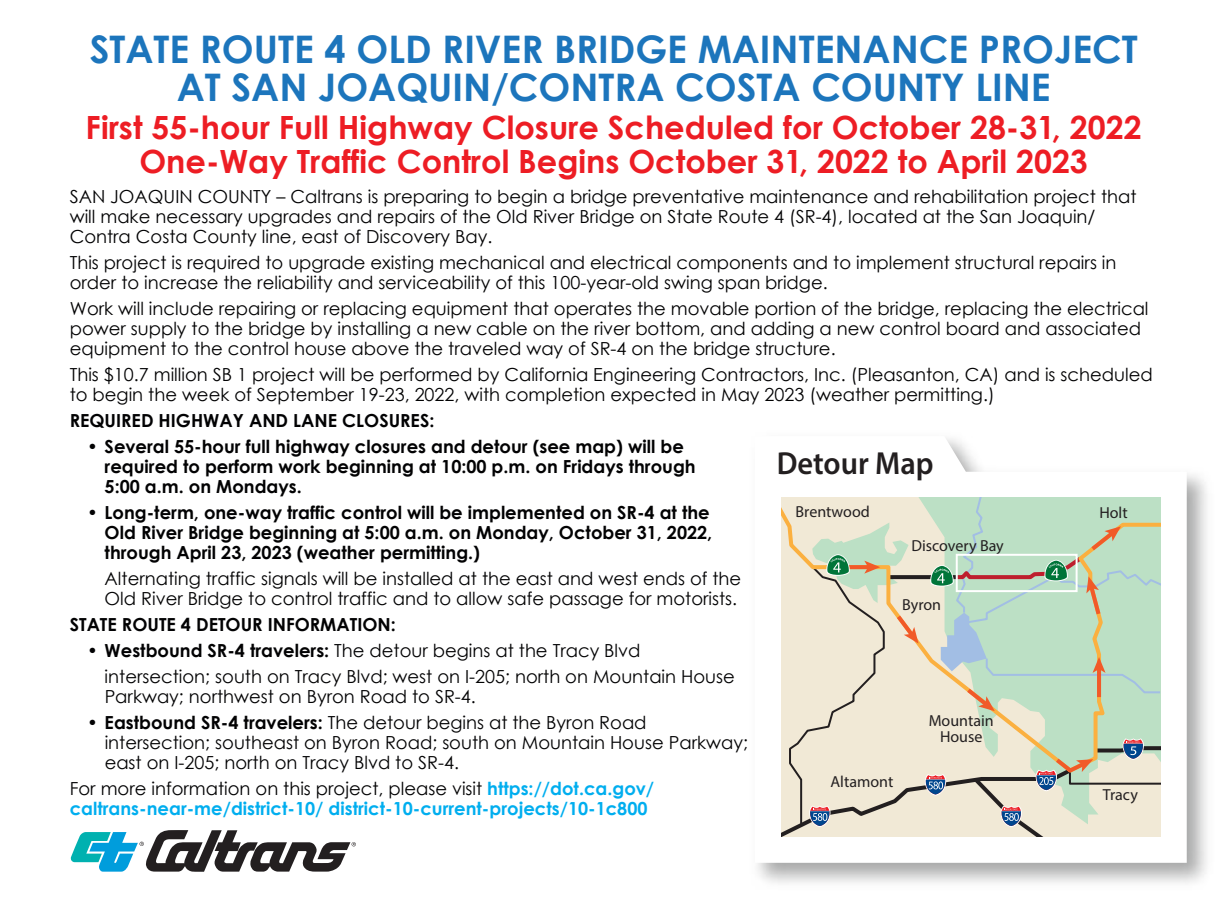
<style>
.page{position:relative;width:1224px;height:900px;background:#fff}
.page>*{position:absolute;margin:0;border:0;box-sizing:border-box;transform-origin:0 0}
.t1{font:700 38px/38px "Century Gothic";color:#1c75bc;text-align:center}
.t2{font:700 32px/34px "Century Gothic";color:#ed1d24;text-align:center}
.t3{font:600 32px "Myriad Pro";color:#231f20;scale:.95 1}
.t4{font:18px/20px "Century Gothic";color:#020203}
.t5{font:700 18px/20px "Century Gothic";color:#020203}
.t6{font:700 18px/20px "Century Gothic";color:#00aeef}
.t7{font:16px/16px "Myriad Pro";color:#231f20;text-align:center}
.s1{font-weight:700}
.s2{font-weight:400;color:#020203}
</style>
<div class="page">
<svg style="left:70px;top:830px;width:286px;height:42px"></svg>
<svg style="left:759px;top:436px;width:428px;height:427px"></svg>
<svg style="left:781px;top:497px;width:379px;height:339px;background:#d4dbc6"></svg>
<h1 class="t1" style="left:90px;top:29px;width:1050px">STATE ROUTE 4 OLD RIVER BRIDGE MAINTENANCE PROJECT<br>AT SAN JOAQUIN/CONTRA COSTA COUNTY LINE</h1>
<h2 class="t2" style="left:86px;top:109px;width:1057px">First 55-hour Full Highway Closure Scheduled for October 28-31, 2022<br>One-Way Traffic Control Begins October 31, 2022 to April 2023</h2>
<p class="t4" style="left:70px;top:187px;width:1068px">SAN JOAQUIN COUNTY – Caltrans is preparing to begin a bridge preventative maintenance and rehabilitation project that will make necessary upgrades and repairs of the Old River Bridge on State Route 4 (SR-4), located at the San Joaquin/<br>Contra Costa County line, east of Discovery Bay.</p>
<p class="t4" style="left:70px;top:253px;width:1048px">This project is required to upgrade existing mechanical and electrical components and to implement structural repairs in order to increase the reliability and serviceability of this 100-year-old swing span bridge.</p>
<p class="t4" style="left:70px;top:299px;width:1080px">Work will include repairing or replacing equipment that operates the movable portion of the bridge, replacing the electrical power supply to the bridge by installing a new cable on the river bottom, and adding a new control board and associated equipment to the control house above the traveled way of SR-4 on the bridge structure.</p>
<p class="t4" style="left:70px;top:365px;width:1085px">This $10.7 million SB 1 project will be performed by California Engineering Contractors, Inc. (Pleasanton, CA) and is scheduled to begin the week of September 19-23, 2022, with completion expected in May 2023 (weather permitting.)</p>
<p class="t5" style="left:70px;top:410px;width:366px">REQUIRED HIGHWAY AND LANE CLOSURES:</p>
<p class="t5" style="left:105px;top:436px;width:593px;text-indent:-17px">• Several 55-hour full highway closures and detour (see map) will be required to perform work beginning at 10:00 p.m. on Fridays through<br>5:00 a.m. on Mondays.</p>
<p class="t5" style="left:105px;top:502px;width:609px;text-indent:-17px">• Long-term, one-way traffic control will be implemented on SR-4 at the<br>Old River Bridge beginning at 5:00 a.m. on Monday, October 31, 2022, through April 23, 2023 (weather permitting.)</p>
<p class="t4" style="left:105px;top:569px;width:638px">Alternating traffic signals will be installed at the east and west ends of the<br>Old River Bridge to control traffic and to allow safe passage for motorists.</p>
<p class="t5" style="left:70px;top:614px;width:328px">STATE ROUTE 4 DETOUR INFORMATION:</p>
<p class="t4" style="left:105px;top:638px;width:632px;line-height:26px;text-indent:-17px"><span class="s1">• Westbound SR-4 travelers:</span> The detour begins at the Tracy Blvd intersection; south on Tracy Blvd; west on I-205; north on Mountain House</p>
<p class="t4" style="left:105px;top:687px;width:373px">Parkway; northwest on Byron Road to SR-4.</p>
<p class="t4" style="left:105px;top:713px;width:645px;text-indent:-17px"><span class="s1">• Eastbound SR-4 travelers:</span> The detour begins at the Byron Road intersection; southeast on Byron Road; south on Mountain House Parkway; east on I-205; north on Tracy Blvd to SR-4.</p>
<p class="t6" style="left:70px;top:778px;width:586px"><span class="s2">For more information on this project, please visit</span> https://dot.ca.gov/ caltrans-near-me/district-10/ district-10-current-projects/10-1c800</p>
<h2 class="t3" style="left:777px;top:443px;width:167px">Detour Map</h2>
<p class="t7" style="left:796px;top:504px;width:76px">Brentwood</p>
<p class="t7" style="left:1099px;top:504px;width:30px">Holt</p>
<p class="t7" style="left:911px;top:537px;width:94px">Discovery Bay</p>
<p class="t7" style="left:902px;top:596px;width:41px">Byron</p>
<p class="t7" style="left:929px;top:712px;width:67px">Mountain<br>House</p>
<p class="t7" style="left:831px;top:774px;width:64px">Altamont</p>
<p class="t7" style="left:1103px;top:786px;width:37px">Tracy</p>
</div>
